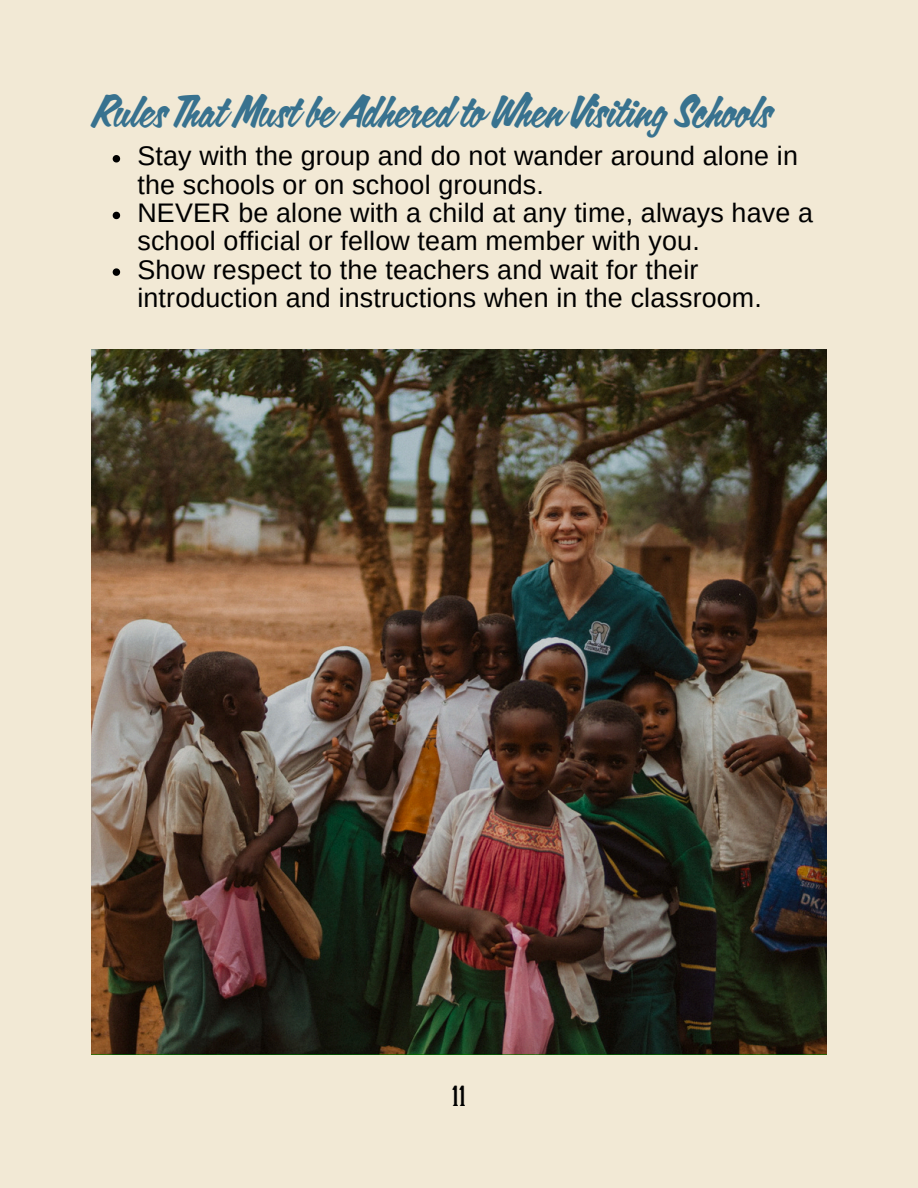
<style>
.page{position:relative;width:918px;height:1188px;background:#f2e9d5}
.page>*{position:absolute;margin:0;border:0;box-sizing:border-box;transform-origin:0 0}
.t1{font:41.7px "Calgary Script";color:#38728f}
.t2{font:27px "Boucherie Block";color:#000}
.t3{font:26.85px/28.3px "Arimo";letter-spacing:.005em;color:#000}
</style>
<div class="page">
<img style="left:92px;top:349px;width:734px;height:706px">
<svg style="left:113px;top:155px;width:7px;height:7px"></svg>
<svg style="left:113px;top:212px;width:7px;height:7px"></svg>
<svg style="left:113px;top:268px;width:7px;height:8px"></svg>
<p class="t1" style="left:92px;top:95px;width:681px">Rules That Must be Adhered to When Visiting Schools</p>
<p class="t3" style="left:137px;top:142px;width:662px">Stay with the group and do not wander around alone in the schools or on school grounds.</p>
<p class="t3" style="left:137px;top:199px;width:677px">NEVER be alone with a child at any time, always have a school official or fellow team member with you.</p>
<p class="t3" style="left:137px;top:255px;width:626px">Show respect to the teachers and wait for their introduction and instructions when in the classroom.</p>
<p class="t2" style="left:452px;top:1078px;width:16px">11</p>
</div>
